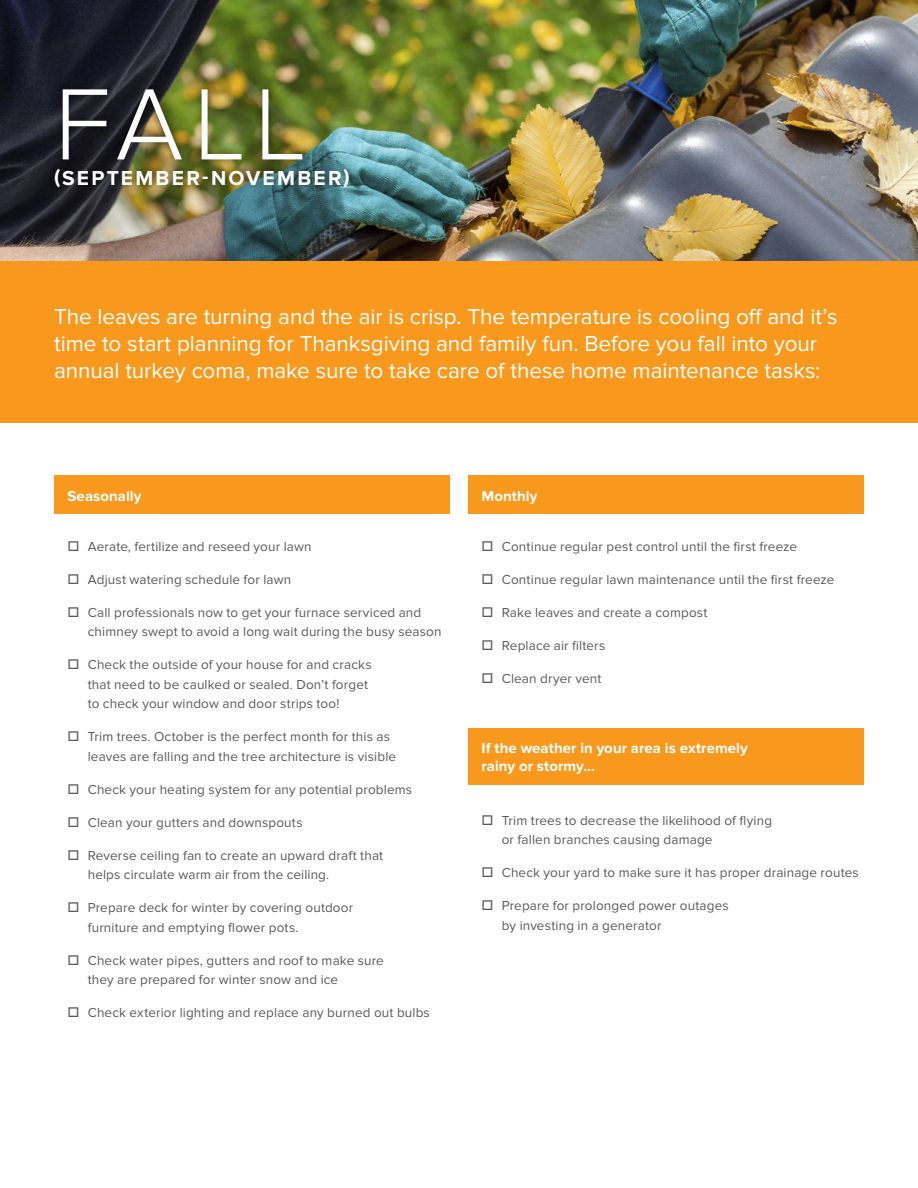
<style>
.page{position:relative;width:918px;height:1188px;background:#fff}
.page>*{position:absolute;margin:0;border:0;box-sizing:border-box;transform-origin:0 0}
.t1{font:300 105px "Proxima Nova";color:#fff}
.t2{font:22.5px/27px "Proxima Nova";letter-spacing:-.005em;color:#fff}
.t3{font:700 21px "Proxima Nova";letter-spacing:.105em;color:#fff}
.t4{font:700 15px/18px "Proxima Nova";letter-spacing:.005em;color:#fff}
.t5{font:13.5px/19.5px "Proxima Nova";letter-spacing:.01em;color:#58595b}
</style>
<div class="page">
<div style="left:54px;top:475px;width:396px;height:39px;background:#f8991d"></div>
<div style="left:468px;top:728px;width:396px;height:57px;background:#f8991d"></div>
<div style="left:468px;top:475px;width:396px;height:39px;background:#f8991d"></div>
<img style="left:0;top:0;width:918px;height:261px">
<div style="left:49px;top:83px;width:307px;height:110px;background:#000;opacity:.4"></div>
<div style="left:0;top:261px;width:918px;height:162px;background:#f8991d"></div>
<h1 class="t1" style="left:54px;top:64px;width:254px">FALL</h1>
<h3 class="t3" style="left:54px;top:166px;width:297px">(SEPTEMBER-NOVEMBER)</h3>
<p class="t2" style="left:54px;top:303px;width:785px">The leaves are turning and the air is crisp. The temperature is cooling off and it’s time to start planning for Thanksgiving and family fun. Before you fall into your annual turkey coma, make sure to take care of these home maintenance tasks:</p>
<p class="t4" style="left:68px;top:487px;width:75px">Seasonally</p>
<p class="t5" style="left:68px;top:537px;width:246px">□ Aerate, fertilize and reseed your lawn</p>
<p class="t5" style="left:68px;top:570px;width:225px">□ Adjust watering schedule for lawn</p>
<p class="t5" style="left:88px;top:603px;width:355px;text-indent:-20px">□ Call professionals now to get your furnace serviced and chimney swept to avoid a long wait during the busy season</p>
<p class="t5" style="left:88px;top:655px;width:285px;text-indent:-20px">□ Check the outside of your house for and cracks that need to be caulked or sealed. Don’t forget to check your window and door strips too!</p>
<p class="t5" style="left:88px;top:727px;width:310px;text-indent:-20px">□ Trim trees. October is the perfect month for this as leaves are falling and the tree architecture is visible</p>
<p class="t5" style="left:68px;top:780px;width:346px">□ Check your heating system for any potential problems</p>
<p class="t5" style="left:68px;top:813px;width:237px">□ Clean your gutters and downspouts</p>
<p class="t5" style="left:88px;top:846px;width:297px;text-indent:-20px">□ Reverse ceiling fan to create an upward draft that helps circulate warm air from the ceiling.</p>
<p class="t5" style="left:88px;top:898px;width:267px;text-indent:-20px">□ Prepare deck for winter by covering outdoor furniture and emptying flower pots.</p>
<p class="t5" style="left:88px;top:951px;width:298px;text-indent:-20px">□ Check water pipes, gutters and roof to make sure they are prepared for winter snow and ice</p>
<p class="t5" style="left:68px;top:1003px;width:364px">□ Check exterior lighting and replace any burned out bulbs</p>
<p class="t4" style="left:482px;top:487px;width:58px">Monthly</p>
<p class="t5" style="left:482px;top:537px;width:317px">□ Continue regular pest control until the first freeze</p>
<p class="t5" style="left:482px;top:570px;width:354px">□ Continue regular lawn maintenance until the first freeze</p>
<p class="t5" style="left:482px;top:603px;width:227px">□ Rake leaves and create a compost</p>
<p class="t5" style="left:482px;top:636px;width:125px">□ Replace air filters</p>
<p class="t5" style="left:482px;top:669px;width:121px">□ Clean dryer vent</p>
<p class="t4" style="left:482px;top:739px;width:268px">If the weather in your area is extremely rainy or stormy…</p>
<p class="t5" style="left:502px;top:811px;width:272px;text-indent:-20px">□ Trim trees to decrease the likelihood of flying or fallen branches causing damage</p>
<p class="t5" style="left:482px;top:863px;width:379px">□ Check your yard to make sure it has proper drainage routes</p>
<p class="t5" style="left:502px;top:896px;width:229px;text-indent:-20px">□ Prepare for prolonged power outages by investing in a generator</p>
</div>
